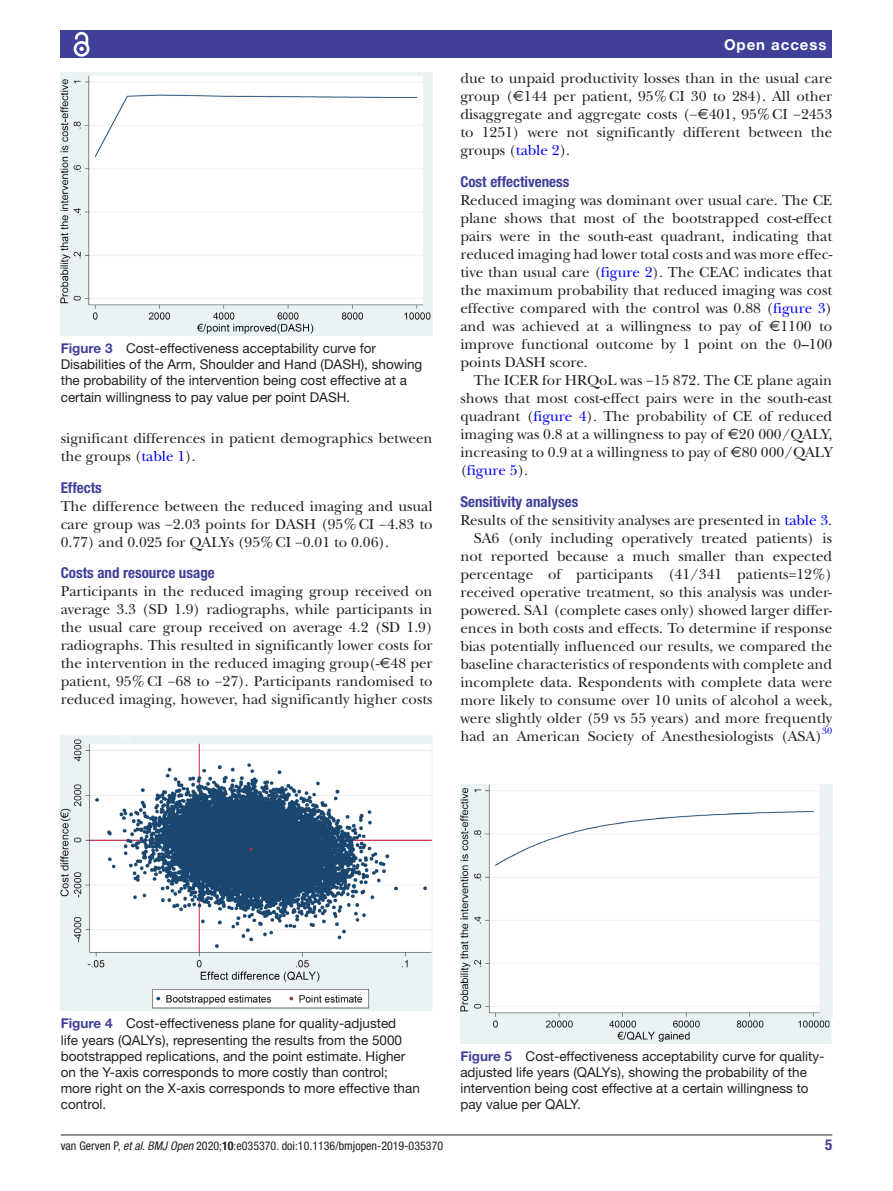
<style>
.page{position:relative;width:893px;height:1191px;background:#fff}
.page>*{position:absolute;margin:0;border:0;box-sizing:border-box;transform-origin:0 0}
.t1{font:15px/18px "New Baskerville";color:#231f20;text-align:justify}
.t2{font:700 condensed 15px "Helvetica Neue LT Std";color:#414099}
.t3{font:700 15px "Helvetica Neue LT Std";letter-spacing:.065em;color:#fff}
.t4{font:13.5px/16.2px "Helvetica Neue LT Std";color:#231f20}
.t5{font:condensed 12px "Helvetica Neue LT Std";color:#231f20}
.s1{font-weight:700;color:#414099}
.s2{color:#00f}
.s3{font-style:italic}
.s4{font-weight:700}
</style>
<div class="page">
<hr style="left:61px;top:1134px;width:771px;height:1px;background:#231f20">
<div style="left:61px;top:31px;width:771px;height:27px;background:#414099"></div>
<svg style="left:73px;top:31px;width:17px;height:26px"></svg>
<img style="left:61px;top:735px;width:372px;height:275px">
<img style="left:460px;top:784px;width:372px;height:259px">
<img style="left:61px;top:73px;width:372px;height:262px">
<p class="t4" style="left:61px;top:340px;width:363px"><span class="s1">Figure 3</span> Cost-effectiveness acceptability curve for Disabilities of the Arm, Shoulder and Hand (DASH), showing the probability of the intervention being cost effective at a certain willingness to pay value per point DASH.</p>
<p class="t1" style="left:61px;top:429px;width:373px">significant differences in patient demographics between the groups (<span class="s2">table 1</span>).</p>
<p class="t2" style="left:61px;top:478px;width:43px">Effects</p>
<p class="t1" style="left:61px;top:497px;width:373px">The difference between the reduced imaging and usual care group was −2.03 points for DASH (95%CI −4.83 to 0.77) and 0.025 for QALYs (95%CI −0.01 to 0.06).</p>
<p class="t2" style="left:61px;top:564px;width:156px">Costs and resource usage</p>
<p class="t1" style="left:61px;top:582px;width:373px">Participants in the reduced imaging group received on average 3.3 (SD 1.9) radiographs, while participants in the usual care group received on average 4.2 (SD 1.9) radiographs. This resulted in significantly lower costs for the intervention in the reduced imaging group(- 48 per patient, 95%CI −68 to −27). Participants randomised to reduced imaging, however, had significantly higher costs</p>
<p class="t3" style="left:724px;top:35px;width:104px">Open access</p>
<p class="t1" style="left:460px;top:69px;width:373px">due to unpaid productivity losses than in the usual care group ( 144 per patient, 95%CI 30 to 284). All other disaggregate and aggregate costs (− 401, 95%CI −2453 to 1251) were not significantly different between the groups (<span class="s2">table 2</span>).</p>
<p class="t2" style="left:460px;top:172px;width:111px">Cost effectiveness</p>
<p class="t1" style="left:460px;top:191px;width:373px">Reduced imaging was dominant over usual care. The CE plane shows that most of the bootstrapped cost-effect pairs were in the south-east quadrant, indicating that reduced imaging had lower total costs and was more effec&shy;tive than usual care (<span class="s2">figure 2</span>). The CEAC indicates that the maximum probability that reduced imaging was cost effective compared with the control was 0.88 (<span class="s2">figure 3</span>) and was achieved at a willingness to pay of 1100 to improve functional outcome by 1 point on the 0–100 points DASH score.</p>
<p class="t1" style="left:460px;top:371px;width:373px;text-indent:14px">The ICER for HRQoL was −15 872. The CE plane again shows that most cost-effect pairs were in the south-east quadrant (<span class="s2">figure 4</span>). The probability of CE of reduced imaging was 0.8 at a willingness to pay of 20 000/QALY, increasing to 0.9 at a willingness to pay of 80 000/QALY (<span class="s2">figure 5</span>).</p>
<p class="t2" style="left:460px;top:492px;width:119px">Sensitivity analyses</p>
<p class="t1" style="left:460px;top:511px;width:373px;text-align:right">Results of the sensitivity analyses are presented in <span class="s2">table 3</span>.<br>SA6 (only including operatively treated patients) is not reported because a much smaller than expected percentage of participants (41/341 patients=12%) received operative treatment, so this analysis was under&shy;powered. SA1 (complete cases only) showed larger differ&shy;ences in both costs and effects. To determine if response bias potentially influenced our results, we compared the baseline characteristics of respondents with complete and incomplete data. Respondents with complete data were more likely to consume over 10 units of alcohol a week, were slightly older (59 vs 55 years) and more frequently had an American Society of Anesthesiologists (ASA)<sup>30</sup></p>
<p class="t4" style="left:61px;top:1015px;width:361px"><span class="s1">Figure 4</span> Cost-effectiveness plane for quality-adjusted<br>life years (QALYs), representing the results from the 5000 bootstrapped replications, and the point estimate. Higher on the Y-axis corresponds to more costly than control; more right on the X-axis corresponds to more effective than control.</p>
<p class="t4" style="left:460px;top:1047px;width:366px"><span class="s1">Figure 5</span> Cost-effectiveness acceptability curve for quality&shy;adjusted life years (QALYs), showing the probability of the intervention being cost effective at a certain willingness to pay value per QALY.</p>
<p class="t5" style="left:61px;top:1138px;width:384px">van Gerven P, <span class="s3">et al</span>. <span class="s3">BMJ Open</span> 2020;<span class="s4">10</span>:e035370. doi:10.1136/bmjopen-2019-035370</p>
<p class="t2" style="left:825px;top:1135px;width:9px">5</p>
</div>
